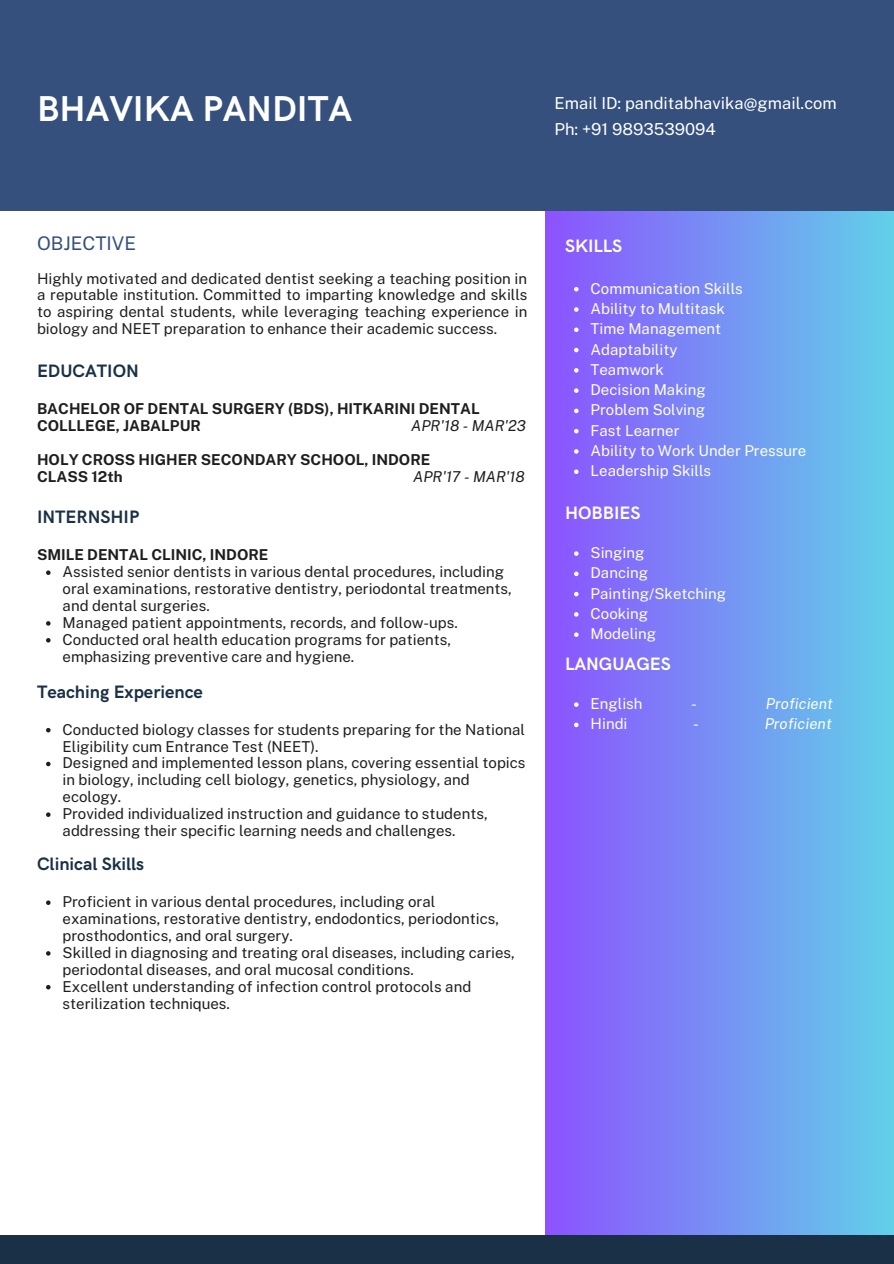
<style>
.page{position:relative;width:894px;height:1264px;background:#fff}
.page>*{position:absolute;margin:0;border:0;box-sizing:border-box;transform-origin:0 0}
.t1{font:700 36px "HK Grotesk";color:#fff}
.t2{font:18.75px "Public Sans";color:#35507d}
.t3{font:700 18px "HK Grotesk";color:#193046}
.t4{font:700 18px "HK Grotesk";color:#fff}
.t5{font:16.5px "Public Sans";color:#fff}
.t6{font:15px/17px "Public Sans";color:#1e1e1e}
.t7{font:15px "Public Sans";color:#fff}
.t8{font:700 15px/17px "Public Sans";color:#1e1e1e}
.t9{font:italic 15px "Public Sans";color:#1e1e1e}
.t10{font:italic 15px "Public Sans";color:#fff}
</style>
<div class="page">
<div style="left:545px;top:0;width:348px;height:1263px;background:linear-gradient(to right,#8c52ff,#62cfe9)"></div>
<div style="left:0;top:0;width:893px;height:210px;background:#35507d"></div>
<svg style="left:574px;top:287px;width:4px;height:4px"></svg>
<svg style="left:574px;top:307px;width:4px;height:5px"></svg>
<svg style="left:574px;top:327px;width:4px;height:5px"></svg>
<svg style="left:574px;top:348px;width:4px;height:4px"></svg>
<svg style="left:574px;top:368px;width:4px;height:4px"></svg>
<svg style="left:574px;top:388px;width:4px;height:5px"></svg>
<svg style="left:574px;top:408px;width:4px;height:5px"></svg>
<svg style="left:574px;top:429px;width:4px;height:4px"></svg>
<svg style="left:574px;top:449px;width:4px;height:4px"></svg>
<svg style="left:574px;top:469px;width:4px;height:5px"></svg>
<svg style="left:574px;top:551px;width:4px;height:5px"></svg>
<svg style="left:574px;top:571px;width:4px;height:5px"></svg>
<svg style="left:574px;top:592px;width:4px;height:4px"></svg>
<svg style="left:574px;top:612px;width:4px;height:4px"></svg>
<svg style="left:574px;top:632px;width:4px;height:5px"></svg>
<div style="left:0;top:1235px;width:893px;height:28px;background:#193046"></div>
<svg style="left:46px;top:570px;width:5px;height:5px"></svg>
<svg style="left:46px;top:621px;width:5px;height:4px"></svg>
<svg style="left:46px;top:638px;width:5px;height:4px"></svg>
<svg style="left:46px;top:900px;width:5px;height:5px"></svg>
<svg style="left:46px;top:951px;width:5px;height:4px"></svg>
<svg style="left:46px;top:985px;width:5px;height:4px"></svg>
<svg style="left:574px;top:702px;width:4px;height:5px"></svg>
<svg style="left:574px;top:722px;width:4px;height:5px"></svg>
<svg style="left:46px;top:728px;width:5px;height:4px"></svg>
<svg style="left:46px;top:761px;width:5px;height:5px"></svg>
<svg style="left:46px;top:812px;width:5px;height:5px"></svg>
<p class="t1" style="left:37px;top:89px;width:316px">BHAVIKA PANDITA</p>
<p class="t5" style="left:554px;top:93px;width:284px">Email ID: panditabhavika@gmail.com</p>
<p class="t5" style="left:554px;top:119px;width:163px">Ph: +91 9893539094</p>
<p class="t2" style="left:37px;top:232px;width:100px">OBJECTIVE</p>
<p class="t6" style="left:37px;top:269px;width:492px;text-align:justify">Highly motivated and dedicated dentist seeking a teaching position in a reputable institution. Committed to imparting knowledge and skills to aspiring dental students, while leveraging teaching experience in biology and NEET preparation to enhance their academic success.</p>
<p class="t3" style="left:37px;top:361px;width:103px">EDUCATION</p>
<p class="t8" style="left:37px;top:400px;width:444px">BACHELOR OF DENTAL SURGERY (BDS), HITKARINI DENTAL<br>COLLLEGE, JABALPUR</p>
<p class="t9" style="left:411px;top:417px;width:116px">APR'18 - MAR'23</p>
<p class="t8" style="left:37px;top:451px;width:395px">HOLY CROSS HIGHER SECONDARY SCHOOL, INDORE</p>
<p class="t8" style="left:37px;top:468px;width:87px">CLASS 12th</p>
<p class="t9" style="left:413px;top:467px;width:113px">APR'17 - MAR'18</p>
<p class="t3" style="left:37px;top:507px;width:104px">INTERNSHIP</p>
<p class="t8" style="left:37px;top:546px;width:233px">SMILE DENTAL CLINIC, INDORE</p>
<p class="t6" style="left:63px;top:563px;width:450px">Assisted senior dentists in various dental procedures, including oral examinations, restorative dentistry, periodontal treatments, and dental surgeries.</p>
<p class="t6" style="left:63px;top:614px;width:396px">Managed patient appointments, records, and follow-ups.</p>
<p class="t6" style="left:63px;top:631px;width:390px">Conducted oral health education programs for patients, emphasizing preventive care and hygiene.</p>
<p class="t3" style="left:37px;top:681px;width:167px">Teaching Experience</p>
<p class="t6" style="left:63px;top:720px;width:464px">Conducted biology classes for students preparing for the National<br>Eligibility cum Entrance Test (NEET).</p>
<p class="t6" style="left:63px;top:754px;width:464px">Designed and implemented lesson plans, covering essential topics in biology, including cell biology, genetics, physiology, and ecology.</p>
<p class="t6" style="left:63px;top:805px;width:426px">Provided individualized instruction and guidance to students, addressing their specific learning needs and challenges.</p>
<p class="t3" style="left:37px;top:854px;width:109px">Clinical Skills</p>
<p class="t6" style="left:63px;top:893px;width:438px">Proficient in various dental procedures, including oral examinations, restorative dentistry, endodontics, periodontics, prosthodontics, and oral surgery.</p>
<p class="t6" style="left:63px;top:944px;width:453px">Skilled in diagnosing and treating oral diseases, including caries, periodontal diseases, and oral mucosal conditions.</p>
<p class="t6" style="left:63px;top:977px;width:410px">Excellent understanding of infection control protocols and sterilization techniques.</p>
<p class="t4" style="left:565px;top:235px;width:59px">SKILLS</p>
<p class="t7" style="left:590px;top:279px;width:154px">Communication Skills</p>
<p class="t7" style="left:590px;top:300px;width:136px">Ability to Multitask</p>
<p class="t7" style="left:590px;top:320px;width:132px">Time Management</p>
<p class="t7" style="left:590px;top:340px;width:88px">Adaptability</p>
<p class="t7" style="left:590px;top:360px;width:75px">Teamwork</p>
<p class="t7" style="left:590px;top:381px;width:117px">Decision Making</p>
<p class="t7" style="left:590px;top:401px;width:116px">Problem Solving</p>
<p class="t7" style="left:590px;top:421px;width:90px">Fast Learner</p>
<p class="t7" style="left:590px;top:441px;width:217px">Ability to Work Under Pressure</p>
<p class="t7" style="left:590px;top:462px;width:122px">Leadership Skills</p>
<p class="t4" style="left:565px;top:502px;width:77px">HOBBIES</p>
<p class="t7" style="left:590px;top:544px;width:55px">Singing</p>
<p class="t7" style="left:590px;top:564px;width:59px">Dancing</p>
<p class="t7" style="left:590px;top:584px;width:137px">Painting/Sketching</p>
<p class="t7" style="left:590px;top:604px;width:59px">Cooking</p>
<p class="t7" style="left:590px;top:625px;width:67px">Modeling</p>
<p class="t4" style="left:565px;top:653px;width:107px">LANGUAGES</p>
<p class="t7" style="left:590px;top:695px;width:54px">English</p>
<p class="t7" style="left:691px;top:695px;width:7px">-</p>
<p class="t10" style="left:765px;top:695px;width:69px">Proficient</p>
<p class="t7" style="left:590px;top:715px;width:38px">Hindi</p>
<p class="t7" style="left:693px;top:715px;width:7px">-</p>
<p class="t10" style="left:764px;top:715px;width:69px">Proficient</p>
</div>
